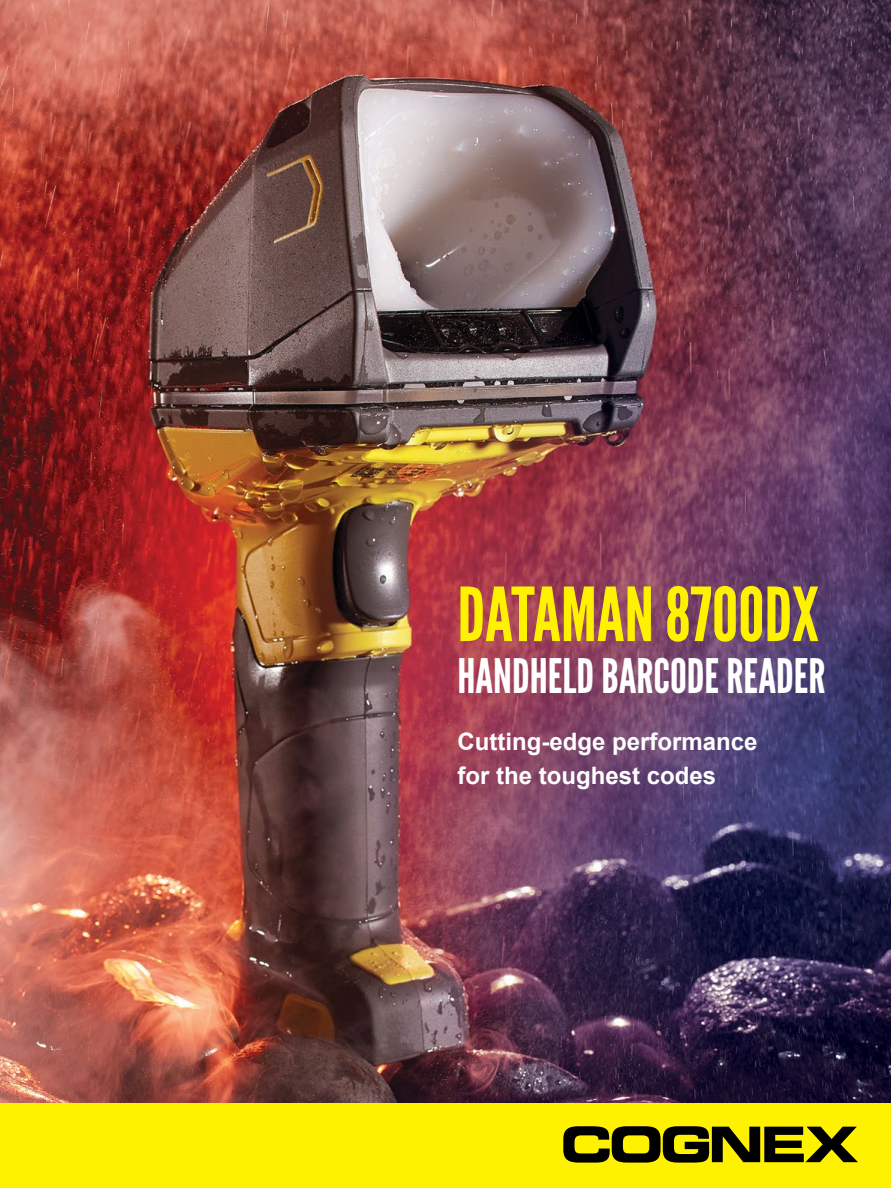
<style>
.page{position:relative;width:891px;height:1188px;background:#fff}
.page>*{position:absolute;margin:0;border:0;box-sizing:border-box;transform-origin:0 0}
.t1{font:74.25px "League Gothic";color:#fff200}
.t2{font:47.55px "League Gothic";color:#fff}
.t3{font:700 24px/34.2px "Arial";color:#fff}
</style>
<div class="page">
<img style="left:0;top:0;width:891px;height:1104px">
<div style="left:0;top:1104px;width:891px;height:84px;background:#fff200"></div>
<svg style="left:563px;top:1126px;width:295px;height:37px"></svg>
<h1 class="t1" style="left:458px;top:570px;width:363px">DATAMAN 8700DX</h1>
<h2 class="t2" style="left:458px;top:648px;width:370px">HANDHELD BARCODE READER</h2>
<p class="t3" style="left:458px;top:724px;width:302px">Cutting-edge performance for the toughest codes</p>
</div>
